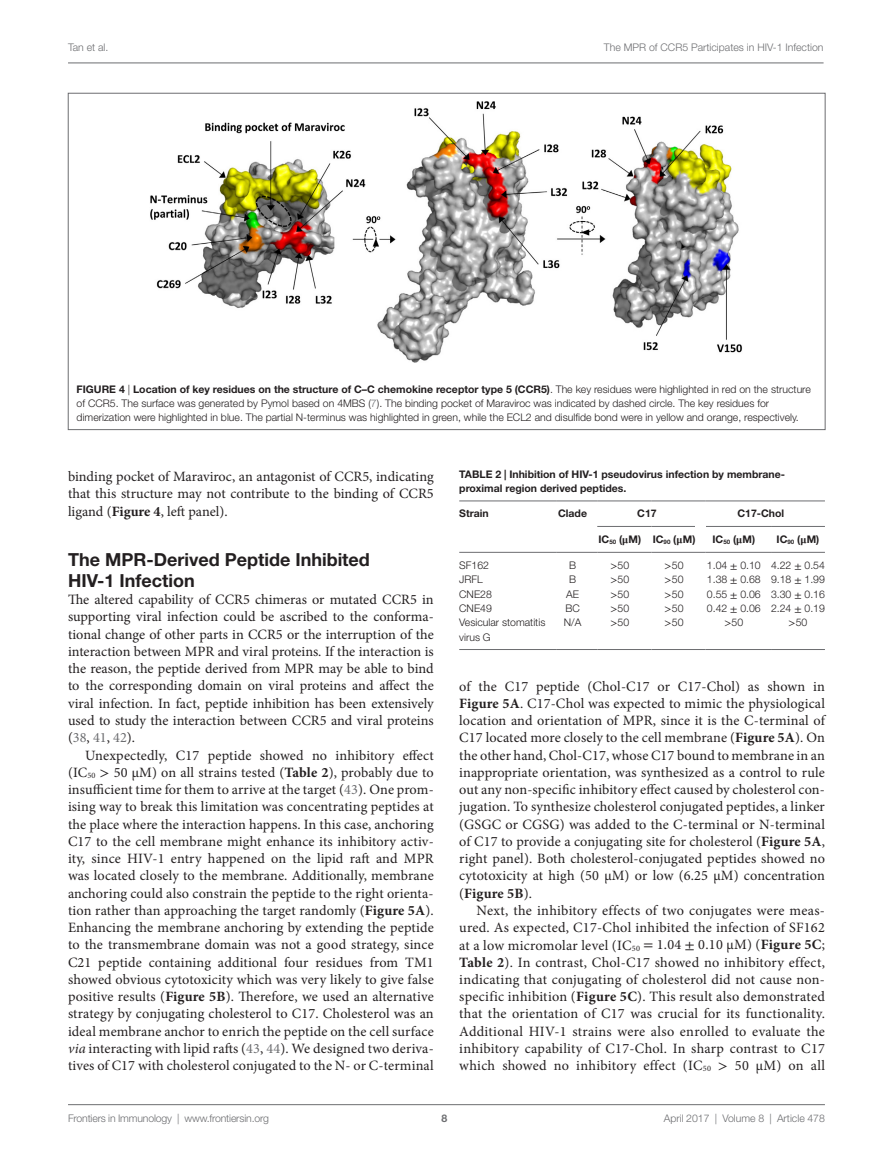
<style>
.page{position:relative;width:893px;height:1170px;background:#fff}
.page>*{position:absolute;margin:0;border:0;box-sizing:border-box;transform-origin:0 0}
.t1{font:700 18px/21px "Helvetica Neue LT Std";color:#231f20}
.t2{font:14.25px/17.2px "Minion Pro";letter-spacing:.005em;color:#231f20;text-align:justify}
.t3{font:300 10.5px/14.2px "Helvetica Neue LT Std";color:#231f20}
.t4{font:700 10.5px/14.2px "Helvetica Neue LT Std";color:#231f20}
.t5{font:300 10.5px "Helvetica Neue LT Std";color:#6c6d70}
.t6{font:700 10.5px "Helvetica Neue LT Std";color:#6c6d70}
.s1{font-weight:300}
.s2{font-weight:700}
.s3{color:#6c6d70}
.s4{font-family:"STIX General"}
.s5{font-style:italic}
.s6{font-family:"STIX General";font-weight:400}
.s7{font-size:8.25px}
</style>
<div class="page">
<hr style="left:459px;top:552px;width:98px;height:1px;background:#6c6d70">
<hr style="left:557px;top:552px;width:40px;height:1px;background:#6c6d70">
<hr style="left:459px;top:500px;width:98px;height:1px;background:#6c6d70">
<hr style="left:557px;top:500px;width:40px;height:1px;background:#6c6d70">
<hr style="left:597px;top:500px;width:54px;height:1px;background:#6c6d70">
<hr style="left:651px;top:500px;width:55px;height:1px;background:#6c6d70">
<hr style="left:706px;top:500px;width:65px;height:1px;background:#6c6d70">
<hr style="left:771px;top:500px;width:54px;height:1px;background:#6c6d70">
<hr style="left:597px;top:526px;width:54px;height:1px;background:#6c6d70">
<hr style="left:597px;top:552px;width:54px;height:1px;background:#6c6d70">
<hr style="left:651px;top:526px;width:55px;height:1px;background:#6c6d70">
<hr style="left:651px;top:552px;width:55px;height:1px;background:#6c6d70">
<hr style="left:706px;top:526px;width:65px;height:1px;background:#6c6d70">
<hr style="left:706px;top:552px;width:65px;height:1px;background:#6c6d70">
<hr style="left:771px;top:526px;width:54px;height:1px;background:#6c6d70">
<hr style="left:771px;top:552px;width:54px;height:1px;background:#6c6d70">
<hr style="left:459px;top:649px;width:98px;height:1px;background:#6c6d70">
<hr style="left:557px;top:649px;width:40px;height:1px;background:#6c6d70">
<hr style="left:597px;top:649px;width:54px;height:1px;background:#6c6d70">
<hr style="left:651px;top:649px;width:55px;height:1px;background:#6c6d70">
<hr style="left:706px;top:649px;width:65px;height:1px;background:#6c6d70">
<hr style="left:771px;top:649px;width:54px;height:1px;background:#6c6d70">
<img style="left:150px;top:102px;width:593px;height:260px">
<hr style="left:68px;top:63px;width:756px;height:1px;background:#6c6d70">
<hr style="left:68px;top:1104px;width:757px;height:1px;background:#6c6d70">
<div style="left:696px;top:521px;width:10px;height:8px;background:#fff"></div>
<p class="t5" style="left:68px;top:41px;width:42px">Tan et al.</p>
<p class="t5" style="left:604px;top:41px;width:221px">The MPR of CCR5 Participates in HIV-1 Infection</p>
<p class="t4" style="left:77px;top:381px;width:450px">Figure 4 <span class="s1">|</span> Location of key residues on the structure of C–C chemokine receptor type 5 (CCR</p>
<p class="t3" style="left:77px;top:381px;width:736px;text-indent:464px"><span class="s2">5)</span>. The key residues were highlighted in red on the structure of CCR5. The surface was generated by Pymol based on 4MBS (<span class="s3">7</span>). The binding pocket of Maraviroc was indicated by dashed circle. The key residues for dimerization were highlighted in blue. The partial N-terminus was highlighted in green, while the ECL2 and disulfide bond were in yellow and orange, respectively.</p>
<p class="t2" style="left:68px;top:468px;width:367px">binding pocket of Maraviroc, an antagonist of CCR5, indicating that this structure may not contribute to the binding of CCR5 ligand (<span class="s2">Figure 4</span>, left panel).</p>
<p class="t1" style="left:68px;top:548px;width:303px">The MPR-Derived Peptide Inhibited<br>HIV-1 Infection</p>
<p class="t2" style="left:68px;top:591px;width:367px">The altered capability of CCR5 chimeras or mutated CCR5 in supporting viral infection could be ascribed to the conforma&shy;tional change of other parts in CCR5 or the interruption of the interaction between MPR and viral proteins. If the interaction is the reason, the peptide derived from MPR may be able to bind to the corresponding domain on viral proteins and affect the viral infection. In fact, peptide inhibition has been extensively used to study the interaction between CCR5 and viral proteins (<span class="s3">38</span>, <span class="s3">41</span>, <span class="s3">42</span>).</p>
<p class="t2" style="left:68px;top:746px;width:367px;text-indent:17px">Unexpectedly, C17 peptide showed no inhibitory effect (IC<sub>50</sub> <span class="s4">&gt;</span> 50 µM) on all strains tested (<span class="s2">Table 2</span>), probably due to insufficient time for them to arrive at the target (<span class="s3">43</span>). One prom&shy;ising way to break this limitation was concentrating peptides at the place where the interaction happens. In this case, anchoring C17 to the cell membrane might enhance its inhibitory activ&shy;ity, since HIV-1 entry happened on the lipid raft and MPR was located closely to the membrane. Additionally, membrane anchoring could also constrain the peptide to the right orienta&shy;tion rather than approaching the target randomly (<span class="s2">Figure 5A</span>).<br>Enhancing the membrane anchoring by extending the peptide to the transmembrane domain was not a good strategy, since C21 peptide containing additional four residues from TM1 showed obvious cytotoxicity which was very likely to give false positive results (<span class="s2">Figure 5B</span>). Therefore, we used an alternative strategy by conjugating cholesterol to C17. Cholesterol was an ideal membrane anchor to enrich the peptide on the cell surface <span class="s5">via</span> interacting with lipid rafts (<span class="s3">43</span>, <span class="s3">44</span>). We designed two deriva&shy;tives of C17 with cholesterol conjugated to the N- or C-terminal</p>
<p class="t4" style="left:459px;top:467px;width:327px">Table 2 | Inhibition of HIV-1 pseudovirus infection by membrane&shy;proximal region derived peptides.</p>
<p class="t4" style="left:459px;top:506px;width:31px">Strain</p>
<p class="t4" style="left:558px;top:506px;width:30px">Clade</p>
<p class="t4" style="left:637px;top:506px;width:21px">C17</p>
<p class="t4" style="left:737px;top:506px;width:48px">C17-Chol</p>
<p class="t4" style="left:598px;top:532px;width:98px">IC<sub>50</sub> (<span class="s4">μ</span>M) IC<sub>90</sub> (<span class="s4">μ</span>M)</p>
<p class="t4" style="left:712px;top:532px;width:44px">IC<sub>50</sub> (<span class="s4">μ</span>M)</p>
<p class="t4" style="left:777px;top:532px;width:44px">IC<sub>90</sub> (<span class="s4">μ</span>M)</p>
<p class="t3" style="left:459px;top:557px;width:31px">SF162</p>
<p class="t3" style="left:569px;top:557px;width:9px">B</p>
<p class="t3" style="left:610px;top:558px;width:20px"><span class="s6">&gt;</span>50</p>
<p class="t3" style="left:665px;top:558px;width:20px"><span class="s6">&gt;</span>50</p>
<p class="t3" style="left:707px;top:558px;width:120px">1.04 <span class="s6">±</span> 0.10 4.22 <span class="s6">±</span> 0.54</p>
<p class="t3" style="left:459px;top:572px;width:25px">JRFL</p>
<p class="t3" style="left:569px;top:572px;width:9px">B</p>
<p class="t3" style="left:610px;top:572px;width:20px"><span class="s6">&gt;</span>50</p>
<p class="t3" style="left:665px;top:572px;width:20px"><span class="s6">&gt;</span>50</p>
<p class="t3" style="left:707px;top:572px;width:120px">1.38 <span class="s6">±</span> 0.68 9.18 <span class="s6">±</span> 1.99</p>
<p class="t3" style="left:459px;top:586px;width:34px">CNE28</p>
<p class="t3" style="left:566px;top:586px;width:14px">AE</p>
<p class="t3" style="left:610px;top:586px;width:20px"><span class="s6">&gt;</span>50</p>
<p class="t3" style="left:665px;top:586px;width:20px"><span class="s6">&gt;</span>50</p>
<p class="t3" style="left:707px;top:586px;width:120px">0.55 <span class="s6">±</span> 0.06 3.30 <span class="s6">±</span> 0.16</p>
<p class="t3" style="left:459px;top:601px;width:34px">CNE49</p>
<p class="t3" style="left:565px;top:601px;width:16px">BC</p>
<p class="t3" style="left:610px;top:601px;width:20px"><span class="s6">&gt;</span>50</p>
<p class="t3" style="left:665px;top:601px;width:20px"><span class="s6">&gt;</span>50</p>
<p class="t3" style="left:707px;top:601px;width:120px">0.42 <span class="s6">±</span> 0.06 2.24 <span class="s6">±</span> 0.19</p>
<p class="t3" style="left:459px;top:615px;width:88px">Vesicular stomatitis virus G</p>
<p class="t3" style="left:564px;top:615px;width:19px">N/A</p>
<p class="t3" style="left:610px;top:615px;width:20px"><span class="s6">&gt;</span>50</p>
<p class="t3" style="left:665px;top:615px;width:20px"><span class="s6">&gt;</span>50</p>
<p class="t3" style="left:724px;top:615px;width:20px"><span class="s6">&gt;</span>50</p>
<p class="t3" style="left:789px;top:615px;width:20px"><span class="s6">&gt;</span>50</p>
<p class="t2" style="left:459px;top:677px;width:367px">of the C17 peptide (Chol-C17 or C17-Chol) as shown in <span class="s2">Figure 5A</span>. C17-Chol was expected to mimic the physiological location and orientation of MPR, since it is the C-terminal of C17 located more closely to the cell membrane (<span class="s2">Figure 5A</span>). On the other hand, Chol-C17, whose C17 bound to membrane in an inappropriate orientation, was synthesized as a control to rule out any non-specific inhibitory effect caused by cholesterol con&shy;jugation. To synthesize cholesterol conjugated peptides, a linker (GSGC or CGSG) was added to the C-terminal or N-terminal of C17 to provide a conjugating site for cholesterol (<span class="s2">Figure 5A</span>, right panel). Both cholesterol-conjugated peptides showed no cytotoxicity at high (50 µM) or low (6.25 µM) concentration (<span class="s2">Figure 5B</span>).</p>
<p class="t2" style="left:459px;top:901px;width:367px;text-indent:17px">Next, the inhibitory effects of two conjugates were meas&shy;ured. As expected, C17-Chol inhibited the infection of SF162 at a low micromolar level (IC<span class="s7">50</span> <span class="s4">=</span> 1.04 <span class="s4">±</span> 0.10 µM) (<span class="s2">Figure 5C</span>; <span class="s2">Table 2</span>). In contrast, Chol-C17 showed no inhibitory effect, indicating that conjugating of cholesterol did not cause non&shy;specific inhibition (<span class="s2">Figure 5C</span>). This result also demonstrated that the orientation of C17 was crucial for its functionality.<br>Additional HIV-1 strains were also enrolled to evaluate the inhibitory capability of C17-Chol. In sharp contrast to C17 which showed no inhibitory effect (IC<sub>50</sub> <span class="s4">&gt;</span> 50 µM) on all</p>
<p class="t5" style="left:68px;top:1111px;width:203px">Frontiers in Immunology | www.frontiersin.org</p>
<p class="t5" style="left:664px;top:1111px;width:163px">April 2017 | Volume 8 | Article 478</p>
<p class="t6" style="left:441px;top:1111px;width:7px">8</p>
</div>
